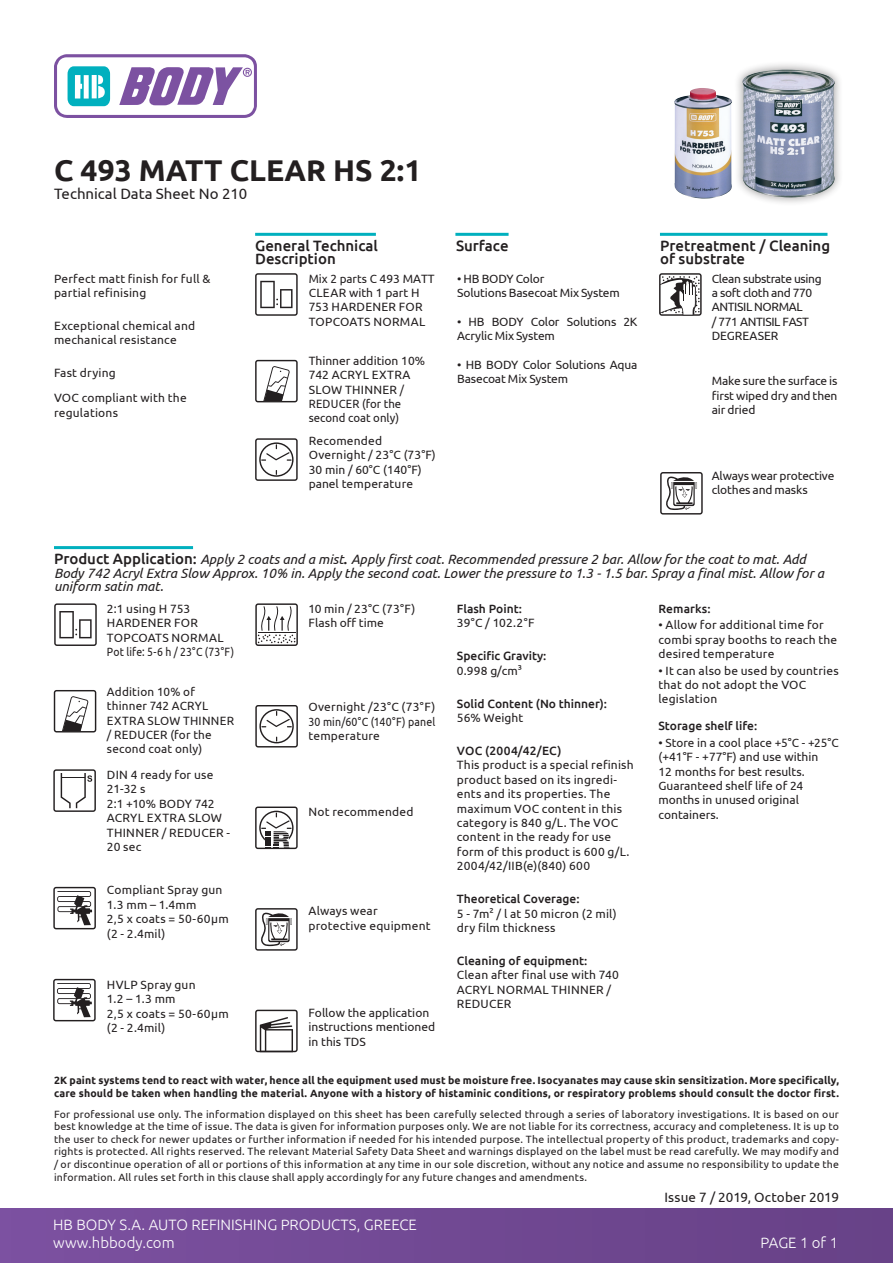
<style>
.page{position:relative;width:893px;height:1263px;background:#fff}
.page>*{position:absolute;margin:0;border:0;box-sizing:border-box;transform-origin:0 0}
.t1{font:700 30px "Ubuntu";color:#231f20}
.t2{font:500 15px/13.5px "Ubuntu";color:#231f20}
.t3{font:300 15px "Ubuntu";color:#fff}
.t4{font:15px "Ubuntu";color:#231f20}
.t5{font:italic 13.5px/13.5px "Ubuntu";color:#231f20}
.t6{font:13.5px "Ubuntu";letter-spacing:.01em;color:#231f20}
.t7{font:12px/14.4px "Ubuntu";letter-spacing:.015em;color:#231f20}
.t8{font:12px/14.4px "Ubuntu";letter-spacing:-.015em;color:#231f20}
.t9{font:500 12px "Ubuntu";color:#231f20}
.t10{font:12px/14.4px "Ubuntu";letter-spacing:-.03em;color:#231f20}
.t11{font:12px "Ubuntu";letter-spacing:-.01em;color:#231f20}
.t12{font:12px "Ubuntu";letter-spacing:.015em;color:#231f20;scale:.88 1}
.t13{font:12px "Ubuntu";letter-spacing:-.005em;color:#231f20}
.t14{font:10.5px/12.6px "Ubuntu";letter-spacing:.02em;color:#231f20;text-align:justify}
.t15{font:700 10.5px/12.6px "Ubuntu";letter-spacing:.015em;color:#231f20}
.s1{font-weight:500;font-style:normal;font-size:15px}
</style>
<div class="page">
<div style="left:0;top:1209px;width:893px;height:54px;background:linear-gradient(to right,#7c51a0,#674187)"></div>
<svg style="left:659px;top:273px;width:43px;height:43px"></svg>
<svg style="left:660px;top:472px;width:43px;height:42px"></svg>
<svg style="left:54px;top:54px;width:203px;height:64px"></svg>
<hr style="left:255px;top:233px;width:121px;height:3px;background:#00b0be">
<hr style="left:455px;top:233px;width:54px;height:3px;background:#00b0be">
<hr style="left:660px;top:233px;width:167px;height:3px;background:#00b0be">
<svg style="left:255px;top:438px;width:43px;height:43px"></svg>
<svg style="left:255px;top:360px;width:43px;height:42px"></svg>
<hr style="left:54px;top:546px;width:139px;height:3px;background:#00b0be">
<svg style="left:255px;top:705px;width:43px;height:42px"></svg>
<svg style="left:255px;top:908px;width:43px;height:43px"></svg>
<svg style="left:255px;top:1010px;width:43px;height:42px"></svg>
<svg style="left:53px;top:769px;width:43px;height:43px"></svg>
<svg style="left:54px;top:690px;width:42px;height:42px"></svg>
<svg style="left:53px;top:887px;width:43px;height:42px"></svg>
<svg style="left:53px;top:979px;width:43px;height:42px"></svg>
<svg style="left:255px;top:603px;width:43px;height:43px"></svg>
<svg style="left:255px;top:806px;width:43px;height:43px"></svg>
<svg style="left:54px;top:603px;width:43px;height:43px"></svg>
<svg style="left:255px;top:273px;width:43px;height:43px"></svg>
<div style="left:733px;top:60px;width:111px;height:147px;background:#231f20;opacity:.5"></div>
<img style="left:740px;top:69px;width:99px;height:128px">
<img style="left:674px;top:88px;width:58px;height:111px">
<p class="t1" style="left:54px;top:152px;width:369px">C 493 MATT CLEAR HS 2:1</p>
<p class="t4" style="left:54px;top:185px;width:195px">Technical Data Sheet No 210</p>
<p class="t7" style="left:54px;top:271px;width:158px">Perfect matt finish for full &amp; partial refinising</p>
<p class="t7" style="left:54px;top:318px;width:143px">Exceptional chemical and</p>
<p class="t7" style="left:54px;top:332px;width:124px">mechanical resistance</p>
<p class="t7" style="left:54px;top:365px;width:63px">Fast drying</p>
<p class="t7" style="left:54px;top:390px;width:134px">VOC compliant with the regulations</p>
<p class="t2" style="left:255px;top:238px;width:124px">General Technical</p>
<p class="t2" style="left:255px;top:252px;width:82px">Description</p>
<p class="t7" style="left:309px;top:271px;width:127px">Mix 2 parts C 493 MATT<br>CLEAR with 1 part H<br>753 HARDENER FOR<br>TOPCOATS NORMAL</p>
<p class="t7" style="left:309px;top:353px;width:118px">Thinner addition 10%</p>
<p class="t7" style="left:309px;top:367px;width:103px">742 ACRYL EXTRA<br>SLOW THINNER /<br>REDUCER (for the second coat only)</p>
<p class="t7" style="left:309px;top:433px;width:129px">Recomended<br>Overnight / 23°C (73°F)</p>
<p class="t7" style="left:309px;top:462px;width:114px">30 min / 60°C (140°F) panel temperature</p>
<p class="t2" style="left:456px;top:238px;width:54px">Surface</p>
<p class="t2" style="left:660px;top:238px;width:172px">Pretreatment / Cleaning of substrate</p>
<p class="t8" style="left:457px;top:271px;width:89px">• HB BODY Color</p>
<p class="t11" style="left:457px;top:285px;width:164px">Solutions Basecoat Mix System</p>
<p class="t8" style="left:457px;top:314px;width:182px">• HB BODY Color Solutions 2K<br>Acrylic Mix System</p>
<p class="t8" style="left:457px;top:357px;width:182px">• HB BODY Color Solutions Aqua<br>Basecoat Mix System</p>
<p class="t10" style="left:712px;top:271px;width:111px">Clean substrate using a soft cloth and 770<br>ANTISIL NORMAL<br>/ 771 ANTISIL FAST<br>DEGREASER</p>
<p class="t8" style="left:712px;top:373px;width:127px">Make sure the surface is</p>
<p class="t11" style="left:712px;top:388px;width:127px">first wiped dry and then</p>
<p class="t8" style="left:712px;top:402px;width:45px">air dried</p>
<p class="t8" style="left:712px;top:468px;width:124px">Always wear protective</p>
<p class="t11" style="left:712px;top:483px;width:97px">clothes and masks</p>
<p class="t5" style="left:54px;top:552px;width:772px"><span class="s1">Product Application:</span> Apply 2 coats and a mist<span class="s1">.</span> Apply first coat. Recommended pressure 2 bar. Allow for the coat to mat. Add<br>Body 742 Acryl Extra Slow Approx. 10% in. Apply the second coat. Lower the pressure to 1.3 - 1.5 bar. Spray a final mist. Allow for a uniform satin mat.</p>
<p class="t7" style="left:107px;top:601px;width:129px">2:1 using H 753<br>HARDENER FOR<br>TOPCOATS NORMAL<br>Pot life: 5-6 h / 23°C (73°F)</p>
<p class="t7" style="left:107px;top:684px;width:129px">Addition 10% of thinner 742 ACRYL<br>EXTRA SLOW THINNER / REDUCER (for the second coat only)</p>
<p class="t7" style="left:107px;top:767px;width:108px">DIN 4 ready for use</p>
<p class="t7" style="left:107px;top:781px;width:40px">21-32 s</p>
<p class="t13" style="left:107px;top:796px;width:109px">2:1 +10% BODY 742</p>
<p class="t7" style="left:107px;top:810px;width:125px">ACRYL EXTRA SLOW<br>THINNER / REDUCER -</p>
<p class="t7" style="left:107px;top:839px;width:36px">20 sec</p>
<p class="t7" style="left:107px;top:883px;width:117px">Compliant Spray gun<br>1.3 mm – 1.4mm</p>
<p class="t7" style="left:107px;top:911px;width:123px">2,5 x coats = 50-60μm</p>
<p class="t7" style="left:107px;top:926px;width:60px">(2 - 2.4mil)</p>
<p class="t7" style="left:308px;top:601px;width:108px">10 min / 23°C (73°F)</p>
<p class="t7" style="left:308px;top:615px;width:77px">Flash off time</p>
<p class="t9" style="left:457px;top:601px;width:67px">Flash Point:</p>
<p class="t7" style="left:457px;top:615px;width:79px">39°C / 102.2°F</p>
<p class="t9" style="left:457px;top:648px;width:91px">Specific Gravity:</p>
<p class="t7" style="left:457px;top:663px;width:67px">0.998 g/cm3</p>
<p class="t9" style="left:457px;top:696px;width:152px">Solid Content (No thinner):</p>
<p class="t7" style="left:457px;top:710px;width:68px">56% Weight</p>
<p class="t9" style="left:457px;top:743px;width:106px">VOC (2004/42/EC)</p>
<p class="t7" style="left:457px;top:757px;width:178px">This product is a special refinish product based on its ingredi&shy;ents and its properties. The maximum VOC content in this category is 840 g/L. The VOC content in the ready for use form of this product is 600 g/L.</p>
<p class="t7" style="left:457px;top:858px;width:135px">2004/42/IIB(e)(840) 600</p>
<p class="t9" style="left:457px;top:891px;width:124px">Theoretical Coverage:</p>
<p class="t7" style="left:457px;top:906px;width:161px">5 - 7m2 / l at 50 micron (2 mil) dry film thickness</p>
<p class="t9" style="left:457px;top:953px;width:132px">Cleaning of equipment:</p>
<p class="t7" style="left:457px;top:967px;width:164px">Clean after final use with 740<br>ACRYL NORMAL THINNER /<br>REDUCER</p>
<p class="t9" style="left:658px;top:601px;width:54px">Remarks:</p>
<p class="t7" style="left:658px;top:617px;width:180px">• Allow for additional time for combi spray booths to reach the desired temperature</p>
<p class="t7" style="left:658px;top:663px;width:182px">• It can also be used by countries that do not adopt the VOC legislation</p>
<p class="t9" style="left:658px;top:718px;width:100px">Storage shelf life:</p>
<p class="t7" style="left:658px;top:735px;width:182px">• Store in a cool place +5°C - +25°C</p>
<p class="t7" style="left:658px;top:749px;width:161px">(+41°F - +77°F) and use within<br>12 months for best results.<br>Guaranteed shelf life of 24 months in unused original containers.</p>
<p class="t7" style="left:308px;top:699px;width:128px">Overnight /23°C (73°F)</p>
<p class="t12" style="left:308px;top:714px;width:146px">30 min/60°C (140°F) panel</p>
<p class="t7" style="left:308px;top:728px;width:73px">temperature</p>
<p class="t7" style="left:308px;top:805px;width:106px">Not recommended</p>
<p class="t7" style="left:308px;top:904px;width:71px">Always wear</p>
<p class="t7" style="left:308px;top:918px;width:124px">protective equipment</p>
<p class="t7" style="left:107px;top:977px;width:90px">HVLP Spray gun</p>
<p class="t7" style="left:107px;top:991px;width:70px">1.2 – 1.3 mm</p>
<p class="t7" style="left:107px;top:1006px;width:123px">2,5 x coats = 50-60μm</p>
<p class="t7" style="left:107px;top:1020px;width:60px">(2 - 2.4mil)</p>
<p class="t7" style="left:308px;top:1005px;width:122px">Follow the application</p>
<p class="t7" style="left:308px;top:1019px;width:128px">instructions mentioned in this TDS</p>
<p class="t15" style="left:54px;top:1074px;width:786px">2K paint systems tend to react with water, hence all the equipment used must be moisture free. Isocyanates may cause skin sensitization. More specifically, care should be taken when handling the material. Anyone with a history of histaminic conditions, or respiratory problems should consult the doctor first.</p>
<p class="t14" style="left:54px;top:1107px;width:787px">For professional use only. The information displayed on this sheet has been carefully selected through a series of laboratory investigations. It is based on our best knowledge at the time of issue. The data is given for information purposes only. We are not liable for its correctness, accuracy and completeness. It is up to the user to check for newer updates or further information if needed for his intended purpose. The intellectual property of this product, trademarks and copy&shy;rights is protected. All rights reserved. The relevant Material Safety Data Sheet and warnings displayed on the label must be read carefully. We may modify and / or discontinue operation of all or portions of this information at any time in our sole discretion, without any notice and assume no responsibility to update the information. All rules set forth in this clause shall apply accordingly for any future changes and amendments.</p>
<p class="t6" style="left:664px;top:1188px;width:176px">Issue 7 / 2019, October 2019</p>
<p class="t3" style="left:53px;top:1216px;width:365px">HB BODY S.A. AUTO REFINISHING PRODUCTS, GREECE</p>
<p class="t3" style="left:53px;top:1234px;width:123px">www.hbbody.com</p>
<p class="t3" style="left:761px;top:1234px;width:79px">PAGE 1 of 1</p>
</div>
